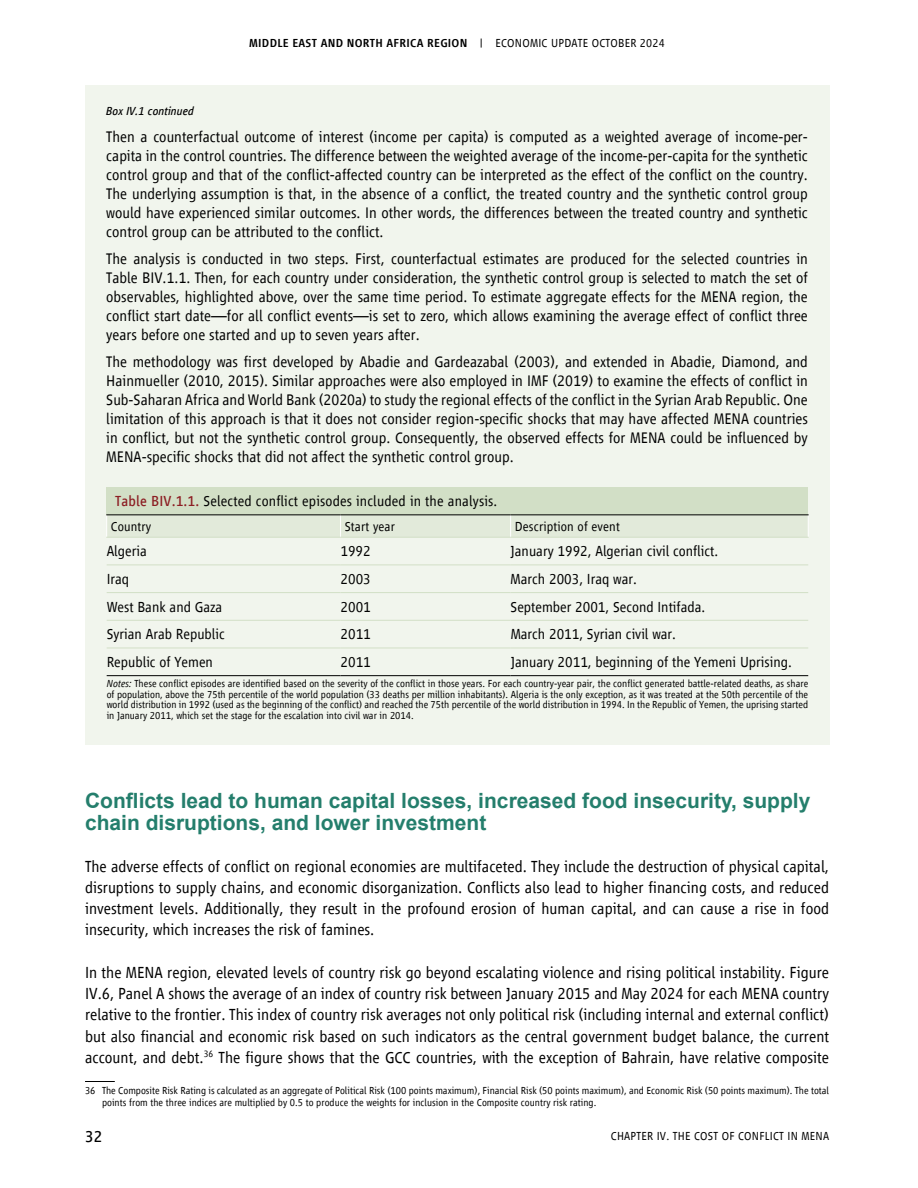
<style>
.page{position:relative;width:918px;height:1188px;background:#fff}
.page>*{position:absolute;margin:0;border:0;box-sizing:border-box;transform-origin:0 0}
.t1{font:700 21px/22.5px "Arial";color:#247e6c}
.t2{font:300 16.5px/21.3px "Vialog LT Com";color:#000;text-align:justify}
.t3{font:16.5px "Vialog LT Com";color:#000}
.t4{font:300 15.75px/18.9px "Vialog LT Com";color:#000;text-align:justify}
.t5{font:300 15px "Vialog LT Com";color:#000}
.t6{font:300 13.5px "Vialog LT Com";letter-spacing:.01em;color:#000}
.t7{font:500 12px "Vialog LT Com";letter-spacing:.02em;color:#000}
.t8{font:300 12px "Vialog LT Com";letter-spacing:.02em;color:#000}
.t9{font:italic 12px "Vialog LT Com";color:#000}
.t10{font:300 10.5px/10.5px "Vialog LT Com";color:#000}
.s1{font-weight:300}
.s2{font-weight:400;color:#8c1e23}
.s3{font-style:italic}
</style>
<div class="page">
<hr style="left:85px;top:1081px;width:30px;height:1px;background:#000">
<div style="left:85px;top:85px;width:744px;height:659px;background:#f1f5ed"></div>
<div style="left:107px;top:487px;width:701px;height:28px;background:#d2dfc6"></div>
<hr style="left:107px;top:565px;width:234px;height:1px;background:#d2dfc6">
<hr style="left:341px;top:565px;width:170px;height:1px;background:#d2dfc6">
<hr style="left:511px;top:565px;width:297px;height:1px;background:#d2dfc6">
<hr style="left:107px;top:592px;width:234px;height:1px;background:#d2dfc6">
<hr style="left:341px;top:592px;width:170px;height:1px;background:#d2dfc6">
<hr style="left:511px;top:592px;width:297px;height:1px;background:#d2dfc6">
<hr style="left:107px;top:620px;width:234px;height:1px;background:#d2dfc6">
<hr style="left:341px;top:620px;width:170px;height:1px;background:#d2dfc6">
<hr style="left:511px;top:620px;width:297px;height:1px;background:#d2dfc6">
<hr style="left:107px;top:648px;width:234px;height:1px;background:#d2dfc6">
<hr style="left:341px;top:648px;width:170px;height:1px;background:#d2dfc6">
<hr style="left:511px;top:648px;width:297px;height:1px;background:#d2dfc6">
<div style="left:106px;top:515px;width:703px;height:22px;background:#e2eada"></div>
<hr style="left:106px;top:537px;width:235px;height:1px;background:#d2dfc6">
<hr style="left:341px;top:537px;width:170px;height:1px;background:#d2dfc6">
<hr style="left:511px;top:537px;width:298px;height:1px;background:#d2dfc6">
<hr style="left:106px;top:514px;width:235px;height:1px;background:#000">
<hr style="left:341px;top:514px;width:170px;height:1px;background:#000">
<hr style="left:511px;top:514px;width:298px;height:1px;background:#000">
<hr style="left:107px;top:675px;width:234px;height:1px;background:#000">
<hr style="left:341px;top:675px;width:170px;height:1px;background:#000">
<hr style="left:511px;top:675px;width:297px;height:1px;background:#000">
<p class="t7" style="left:249px;top:36px;width:417px">MIDDLE EAST AND NORTH AFRICA REGION <span class="s1">| ECONOMIC UPDATE OCTOBER 2024</span></p>
<p class="t9" style="left:106px;top:104px;width:89px">Box IV.1 continued</p>
<p class="t4" style="left:106px;top:128px;width:703px">Then a counterfactual outcome of interest (income per capita) is computed as a weighted average of income-per&shy;capita in the control countries. The difference between the weighted average of the income-per-capita for the synthetic control group and that of the conflict-affected country can be interpreted as the effect of the conflict on the country.<br>The underlying assumption is that, in the absence of a conflict, the treated country and the synthetic control group would have experienced similar outcomes. In other words, the differences between the treated country and synthetic control group can be attributed to the conflict.</p>
<p class="t4" style="left:106px;top:250px;width:703px">The analysis is conducted in two steps. First, counterfactual estimates are produced for the selected countries in Table BIV.1.1. Then, for each country under consideration, the synthetic control group is selected to match the set of observables, highlighted above, over the same time period. To estimate aggregate effects for the MENA region, the conflict start date—for all conflict events—is set to zero, which allows examining the average effect of conflict three years before one started and up to seven years after.</p>
<p class="t4" style="left:106px;top:353px;width:703px">The methodology was first developed by Abadie and Gardeazabal (2003), and extended in Abadie, Diamond, and Hainmueller (2010, 2015). Similar approaches were also employed in IMF (2019) to examine the effects of conflict in Sub-Saharan Africa and World Bank (2020a) to study the regional effects of the conflict in the Syrian Arab Republic. One limitation of this approach is that it does not consider region-specific shocks that may have affected MENA countries in conflict, but not the synthetic control group. Consequently, the observed effects for MENA could be influenced by MENA-specific shocks that did not affect the synthetic control group.</p>
<p class="t5" style="left:115px;top:493px;width:384px"><span class="s2">Table BIV.1.1.</span> Selected conflict episodes included in the analysis.</p>
<p class="t6" style="left:111px;top:519px;width:42px">Country</p>
<p class="t6" style="left:345px;top:519px;width:52px">Start year</p>
<p class="t6" style="left:515px;top:519px;width:106px">Description of event</p>
<p class="t5" style="left:107px;top:543px;width:42px">Algeria</p>
<p class="t5" style="left:341px;top:543px;width:32px">1992</p>
<p class="t5" style="left:511px;top:543px;width:209px">January 1992, Algerian civil conflict.</p>
<p class="t5" style="left:107px;top:571px;width:24px">Iraq</p>
<p class="t5" style="left:341px;top:571px;width:32px">2003</p>
<p class="t5" style="left:511px;top:571px;width:128px">March 2003, Iraq war.</p>
<p class="t5" style="left:107px;top:598px;width:117px">West Bank and Gaza</p>
<p class="t5" style="left:341px;top:598px;width:32px">2001</p>
<p class="t5" style="left:511px;top:598px;width:196px">September 2001, Second Intifada.</p>
<p class="t5" style="left:107px;top:626px;width:120px">Syrian Arab Republic</p>
<p class="t5" style="left:341px;top:626px;width:32px">2011</p>
<p class="t5" style="left:511px;top:626px;width:167px">March 2011, Syrian civil war.</p>
<p class="t5" style="left:107px;top:654px;width:108px">Republic of Yemen</p>
<p class="t5" style="left:341px;top:654px;width:32px">2011</p>
<p class="t5" style="left:511px;top:654px;width:283px">January 2011, beginning of the Yemeni Uprising.</p>
<p class="t10" style="left:107px;top:679px;width:703px;text-align:justify"><span class="s3">Notes:</span> These conflict episodes are identified based on the severity of the conflict in those years. For each country-year pair, the conflict generated battle-related deaths, as share of population, above the 75th percentile of the world population (33 deaths per million inhabitants). Algeria is the only exception, as it was treated at the 50th percentile of the world distribution in 1992 (used as the beginning of the conflict) and reached the 75th percentile of the world distribution in 1994. In the Republic of Yemen, the uprising started in January 2011, which set the stage for the escalation into civil war in 2014.</p>
<h1 class="t1" style="left:85px;top:789px;width:727px">Conflicts lead to human capital losses, increased food insecurity, supply chain disruptions, and lower investment</h1>
<p class="t2" style="left:85px;top:856px;width:746px">The adverse effects of conflict on regional economies are multifaceted. They include the destruction of physical capital, disruptions to supply chains, and economic disorganization. Conflicts also lead to higher financing costs, and reduced investment levels. Additionally, they result in the profound erosion of human capital, and can cause a rise in food insecurity, which increases the risk of famines.</p>
<p class="t2" style="left:85px;top:962px;width:746px">In the MENA region, elevated levels of country risk go beyond escalating violence and rising political instability. Figure IV.6, Panel A shows the average of an index of country risk between January 2015 and May 2024 for each MENA country relative to the frontier. This index of country risk averages not only political risk (including internal and external conflict) but also financial and economic risk based on such indicators as the central government budget balance, the current account, and debt.<sup>36</sup> The figure shows that the GCC countries, with the exception of Bahrain, have relative composite</p>
<p class="t10" style="left:102px;top:1085px;width:729px;line-height:11.2px;text-indent:-17px">36 The Composite Risk Rating is calculated as an aggregate of Political Risk (100 points maximum), Financial Risk (50 points maximum), and Economic Risk (50 points maximum). The total points from the three indices are multiplied by 0.5 to produce the weights for inclusion in the Composite country risk rating.</p>
<p class="t3" style="left:85px;top:1127px;width:19px">32</p>
<p class="t8" style="left:611px;top:1130px;width:220px">CHAPTER IV. THE COST OF CONFLICT IN MENA</p>
</div>
